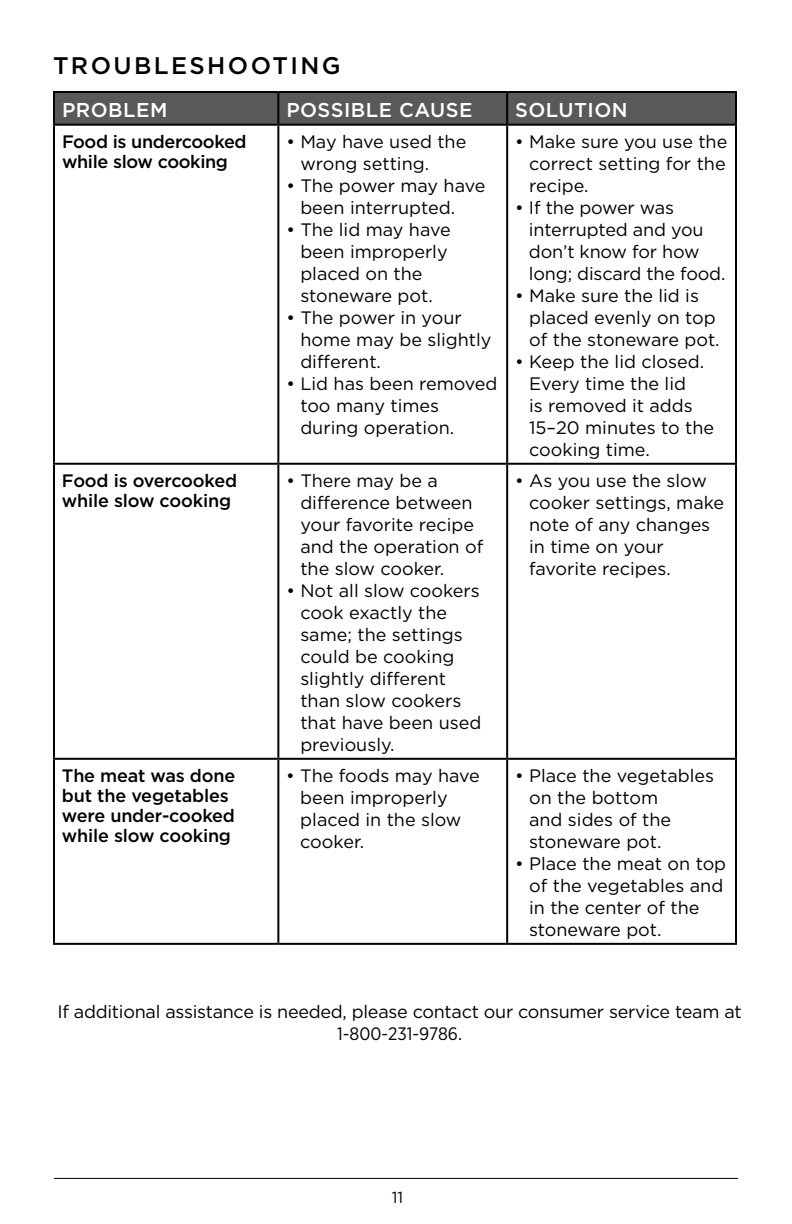
<style>
.page{position:relative;width:792px;height:1224px;background:#fff}
.page>*{position:absolute;margin:0;border:0;box-sizing:border-box;transform-origin:0 0}
.t1{font:500 24px "Gotham";letter-spacing:.1em;color:#000}
.t2{font:500 20px "Gotham";letter-spacing:.025em;color:#fff}
.t3{font:18px/22px "Gotham";color:#000}
.t4{font:500 18px/20px "Gotham";letter-spacing:-.01em;color:#000}
.t5{font:18px "Gotham Narrow";color:#000}
.t6{font:16px "Gotham";color:#000}
</style>
<div class="page">
<hr style="left:54px;top:1178px;width:684px;height:1px;background:#000">
<div style="left:55px;top:93px;width:680px;height:31px;background:#58595b"></div>
<hr style="left:53px;top:91px;width:225px;height:2px;background:#000">
<hr style="left:53px;top:93px;width:2px;height:31px;background:#000">
<hr style="left:278px;top:91px;width:229px;height:2px;background:#000">
<hr style="left:277px;top:93px;width:2px;height:31px;background:#000">
<hr style="left:507px;top:91px;width:230px;height:2px;background:#000">
<hr style="left:506px;top:93px;width:2px;height:31px;background:#000">
<hr style="left:735px;top:93px;width:2px;height:31px;background:#000">
<hr style="left:53px;top:124px;width:225px;height:2px;background:#000">
<hr style="left:53px;top:126px;width:2px;height:337px;background:#000">
<hr style="left:278px;top:124px;width:229px;height:2px;background:#000">
<hr style="left:277px;top:126px;width:2px;height:337px;background:#000">
<hr style="left:507px;top:124px;width:230px;height:2px;background:#000">
<hr style="left:506px;top:126px;width:2px;height:337px;background:#000">
<hr style="left:735px;top:126px;width:2px;height:337px;background:#000">
<hr style="left:53px;top:463px;width:225px;height:2px;background:#000">
<hr style="left:53px;top:465px;width:2px;height:293px;background:#000">
<hr style="left:278px;top:463px;width:229px;height:2px;background:#000">
<hr style="left:277px;top:465px;width:2px;height:293px;background:#000">
<hr style="left:507px;top:463px;width:230px;height:2px;background:#000">
<hr style="left:506px;top:465px;width:2px;height:293px;background:#000">
<hr style="left:735px;top:465px;width:2px;height:293px;background:#000">
<hr style="left:53px;top:758px;width:225px;height:2px;background:#000">
<hr style="left:53px;top:760px;width:2px;height:183px;background:#000">
<hr style="left:278px;top:758px;width:229px;height:2px;background:#000">
<hr style="left:277px;top:760px;width:2px;height:183px;background:#000">
<hr style="left:507px;top:758px;width:230px;height:2px;background:#000">
<hr style="left:506px;top:760px;width:2px;height:183px;background:#000">
<hr style="left:735px;top:760px;width:2px;height:183px;background:#000">
<hr style="left:53px;top:943px;width:225px;height:2px;background:#000">
<hr style="left:278px;top:943px;width:229px;height:2px;background:#000">
<hr style="left:507px;top:943px;width:230px;height:2px;background:#000">
<h1 class="t1" style="left:53px;top:52px;width:289px">TROUBLESHOOTING</h1>
<p class="t2" style="left:62px;top:98px;width:107px">PROBLEM</p>
<p class="t2" style="left:286px;top:98px;width:188px">POSSIBLE CAUSE</p>
<p class="t2" style="left:515px;top:98px;width:114px">SOLUTION</p>
<p class="t4" style="left:62px;top:131px;width:186px">Food is undercooked while slow cooking</p>
<p class="t3" style="left:300px;top:130px;width:168px;text-indent:-14px">• May have used the wrong setting.</p>
<p class="t3" style="left:300px;top:174px;width:187px;text-indent:-14px">• The power may have been interrupted.</p>
<p class="t3" style="left:300px;top:218px;width:152px;text-indent:-14px">• The lid may have been improperly placed on the stoneware pot.</p>
<p class="t3" style="left:300px;top:306px;width:193px;text-indent:-14px">• The power in your home may be slightly different.</p>
<p class="t3" style="left:300px;top:372px;width:199px;text-indent:-14px">• Lid has been removed too many times during operation.</p>
<p class="t3" style="left:529px;top:130px;width:200px;text-align:justify;text-indent:-14px">• Make sure you use the correct setting for the recipe.</p>
<p class="t3" style="left:529px;top:196px;width:198px;text-indent:-14px">• If the power was interrupted and you don’t know for how long; discard the food.</p>
<p class="t3" style="left:529px;top:284px;width:192px;text-indent:-14px">• Make sure the lid is placed evenly on top of the stoneware pot.</p>
<p class="t3" style="left:529px;top:350px;width:187px;text-indent:-14px">• Keep the lid closed.<br>Every time the lid<br>is removed it adds<br>15–20 minutes to the cooking time.</p>
<p class="t4" style="left:62px;top:470px;width:177px">Food is overcooked while slow cooking</p>
<p class="t3" style="left:300px;top:469px;width:185px;text-indent:-14px">• There may be a difference between your favorite recipe and the operation of the slow cooker.</p>
<p class="t3" style="left:300px;top:579px;width:183px;text-indent:-14px">• Not all slow cookers cook exactly the same; the settings could be cooking slightly different than slow cookers that have been used previously.</p>
<p class="t3" style="left:529px;top:469px;width:197px;text-indent:-14px">• As you use the slow cooker settings, make note of any changes in time on your favorite recipes.</p>
<p class="t4" style="left:62px;top:765px;width:175px">The meat was done but the vegetables were under-cooked while slow cooking</p>
<p class="t3" style="left:300px;top:764px;width:181px;text-indent:-14px">• The foods may have been improperly placed in the slow cooker.</p>
<p class="t3" style="left:529px;top:764px;width:186px;text-indent:-14px">• Place the vegetables on the bottom<br>and sides of the stoneware pot.</p>
<p class="t3" style="left:529px;top:852px;width:199px;text-indent:-14px">• Place the meat on top of the vegetables and in the center of the stoneware pot.</p>
<p class="t3" style="left:58px;top:1001px;width:686px">If additional assistance is needed, please contact our consumer service team at</p>
<p class="t5" style="left:337px;top:1023px;width:126px">1-800-231-9786.</p>
<p class="t6" style="left:392px;top:1188px;width:13px">11</p>
</div>
